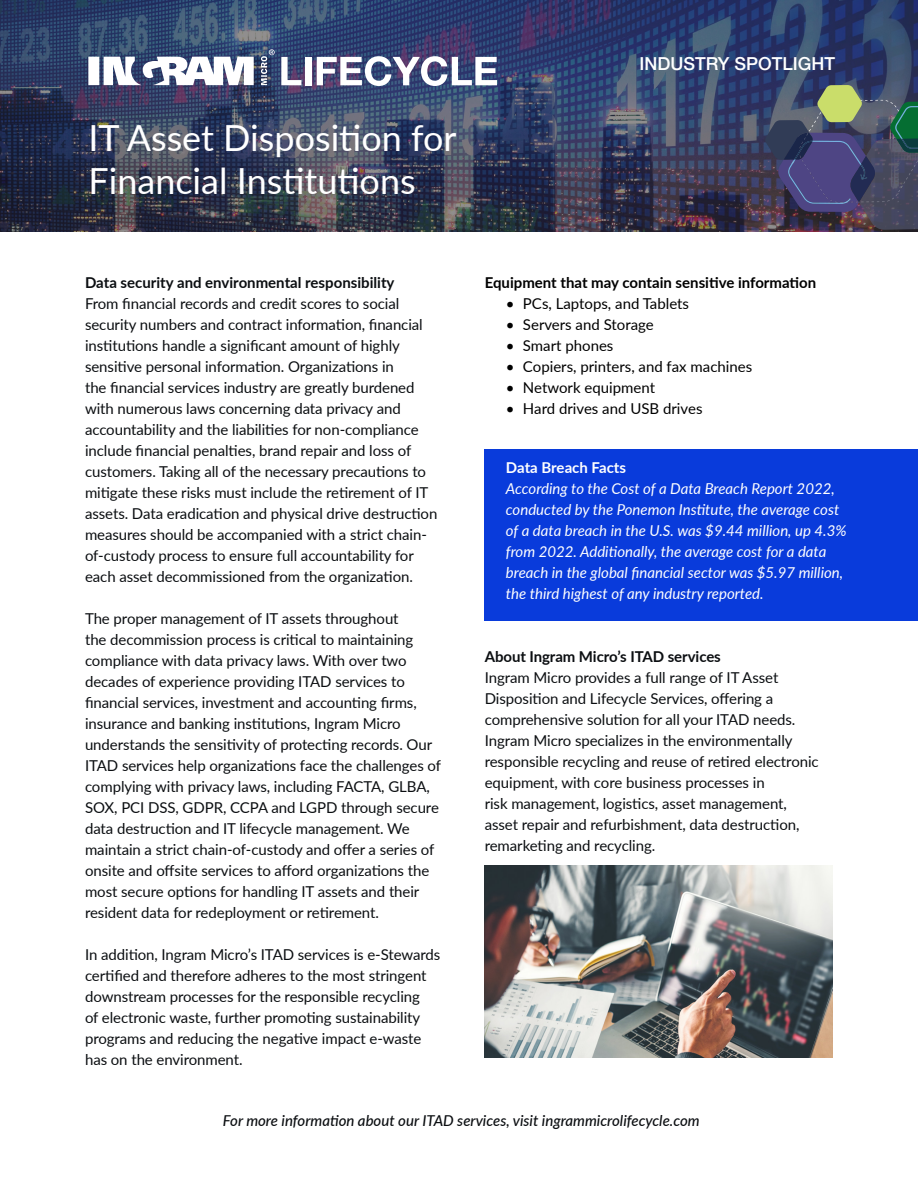
<style>
.page{position:relative;width:918px;height:1188px;background:#fff}
.page>*{position:absolute;margin:0;border:0;box-sizing:border-box;transform-origin:0 0}
.t1{font:36px/43.2px "Lato";color:#fff}
.t2{font:500 18px "Helvetica Neue";color:#fff}
.t3{font:15px/21px "Lato";letter-spacing:-.005em;color:#0b0e11}
.t4{font:italic 15px/21px "Lato";color:#fff}
.t5{font:15px "Lato";color:#000}
.t6{font:italic 500 15px "Lato";color:#0b0e11}
.t7{font:700 15px "Lato";color:#000}
.t8{font:700 15px "Lato";letter-spacing:-.005em;color:#0b0e11}
.t9{font:700 15px "Lato";color:#fff}
.s1{font-weight:700}
</style>
<div class="page">
<img style="left:0;top:0;width:918px;height:232px">
<svg style="left:765px;top:85px;width:153px;height:145px;background:#4b5066"></svg>
<img style="left:485px;top:865px;width:348px;height:192px">
<div style="left:485px;top:449px;width:433px;height:172px;background:#093bdb"></div>
<svg style="left:281px;top:57px;width:20px;height:28px"></svg>
<div style="left:305px;top:57px;width:6px;height:28px;background:#fff"></div>
<svg style="left:317px;top:56px;width:180px;height:29px"></svg>
<svg style="left:88px;top:49px;width:187px;height:36px"></svg>
<p class="t1" style="left:88px;top:115px;width:370px">IT Asset Disposition for<br>Financial Institutions</p>
<p class="t2" style="left:639px;top:49px;width:197px">INDUSTRY SPOTLIGHT</p>
<p class="t3" style="left:85px;top:272px;width:354px"><span class="s1">Data security and environmental responsibility<br></span>From financial records and credit scores to social security numbers and contract information, financial institutions handle a significant amount of highly sensitive personal information. Organizations in<br>the financial services industry are greatly burdened with numerous laws concerning data privacy and accountability and the liabilities for non-compliance include financial penalties, brand repair and loss of customers. Taking all of the necessary precautions to mitigate these risks must include the retirement of IT assets. Data eradication and physical drive destruction measures should be accompanied with a strict chain&shy;of-custody process to ensure full accountability for each asset decommissioned from the organization.</p>
<p class="t3" style="left:85px;top:608px;width:357px">The proper management of IT assets throughout<br>the decommission process is critical to maintaining compliance with data privacy laws. With over two decades of experience providing ITAD services to financial services, investment and accounting firms, insurance and banking institutions, Ingram Micro understands the sensitivity of protecting records. Our ITAD services help organizations face the challenges of complying with privacy laws, including FACTA, GLBA, SOX, PCI DSS, GDPR, CCPA and LGPD through secure data destruction and IT lifecycle management. We maintain a strict chain-of-custody and offer a series of onsite and offsite services to afford organizations the most secure options for handling IT assets and their resident data for redeployment or retirement.</p>
<p class="t3" style="left:85px;top:944px;width:357px">In addition, Ingram Micro’s ITAD services is e-Stewards certified and therefore adheres to the most stringent downstream processes for the responsible recycling<br>of electronic waste, further promoting sustainability programs and reducing the negative impact e-waste has on the environment.</p>
<p class="t7" style="left:485px;top:272px;width:333px">Equipment that may contain sensitive information</p>
<p class="t5" style="left:506px;top:293px;width:185px">• PCs, Laptops, and Tablets</p>
<p class="t5" style="left:506px;top:314px;width:149px">• Servers and Storage</p>
<p class="t5" style="left:506px;top:335px;width:109px">• Smart phones</p>
<p class="t5" style="left:506px;top:356px;width:248px">• Copiers, printers, and fax machines</p>
<p class="t5" style="left:506px;top:377px;width:151px">• Network equipment</p>
<p class="t5" style="left:506px;top:398px;width:198px">• Hard drives and USB drives</p>
<p class="t9" style="left:506px;top:456px;width:122px">Data Breach Facts</p>
<p class="t4" style="left:506px;top:477px;width:342px">According to the Cost of a Data Breach Report 2022, conducted by the Ponemon Institute, the average cost of a data breach in the U.S. was $9.44 million, up 4.3% from 2022. Additionally, the average cost for a data</p>
<p class="t4" style="left:506px;top:561px;width:339px">breach in the global financial sector was $5.97 million,</p>
<p class="t4" style="left:506px;top:582px;width:259px">the third highest of any industry reported.</p>
<p class="t8" style="left:485px;top:646px;width:238px">About Ingram Micro’s ITAD services</p>
<p class="t3" style="left:485px;top:667px;width:336px">Ingram Micro provides a full range of IT Asset Disposition and Lifecycle Services, offering a comprehensive solution for all your ITAD needs.<br>Ingram Micro specializes in the environmentally responsible recycling and reuse of retired electronic equipment, with core business processes in<br>risk management, logistics, asset management, asset repair and refurbishment, data destruction, remarketing and recycling.</p>
<p class="t6" style="left:223px;top:1110px;width:478px">For more information about our ITAD services, visit ingrammicrolifecycle.com</p>
</div>
